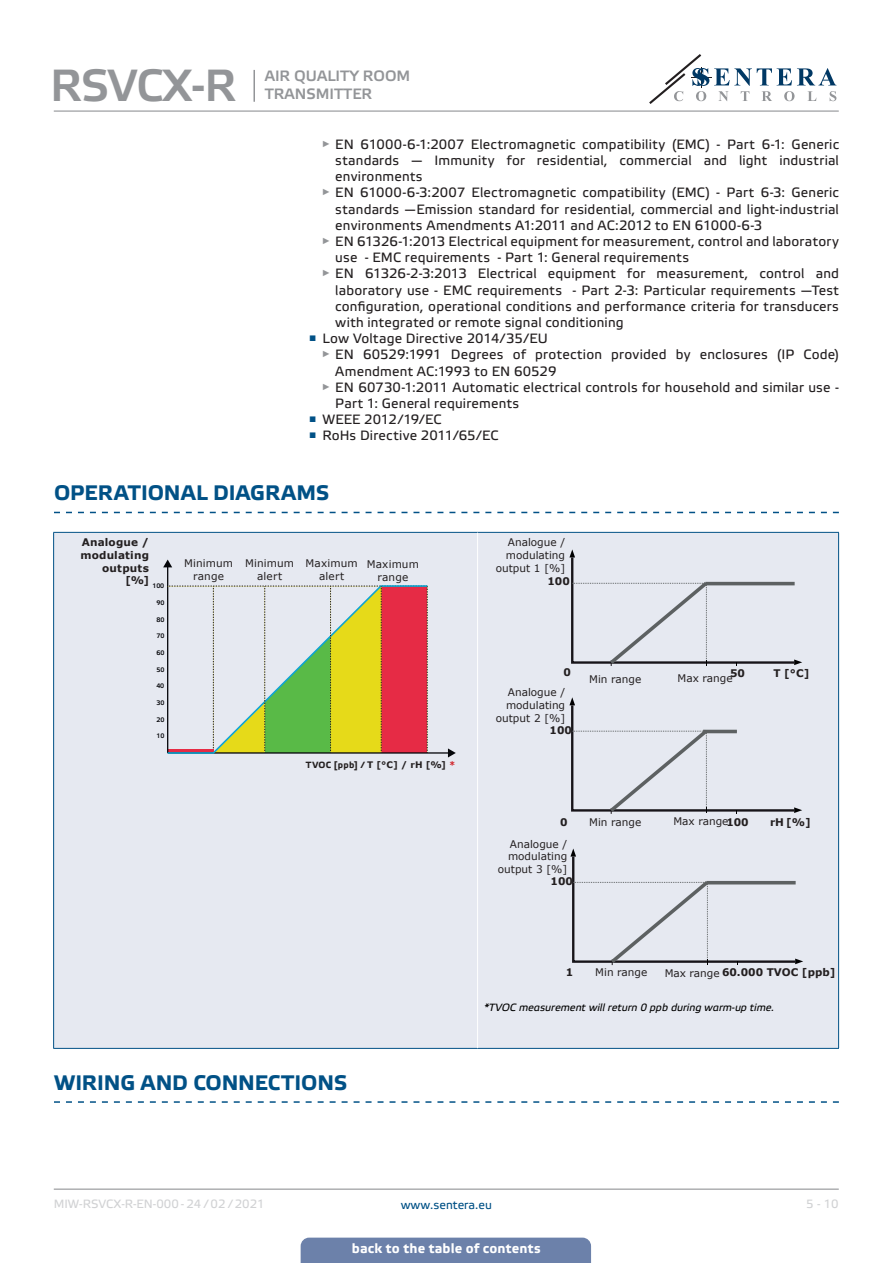
<style>
.page{position:relative;width:893px;height:1263px;background:#fff}
.page>*{position:absolute;margin:0;border:0;box-sizing:border-box;transform-origin:0 0}
.t1{font:45px "Etelka Medium Pro";letter-spacing:-.02em;color:#939598}
.t2{font:700 21px "Etelka Text Pro";letter-spacing:-.005em;color:#015186}
.t3{font:15px/18px "Etelka Medium Pro";color:#939598}
.t4{font:13.5px/16.2px "Etelka Text Pro";letter-spacing:.015em;color:#231f20;text-align:justify}
.t5{font:700 13.5px "Etelka Text Pro";letter-spacing:.015em;color:#fff}
.t6{font:12px "Etelka Text Pro";color:#d1d2d4}
.t7{font:12px "Etelka Text Pro";color:#015186}
.Body_text{font:10.5px/12.6px "Verdana";color:#231f20;text-align:right}
.Body_text-2{font:700 10.5px "Verdana";color:#231f20}
.table_text{font:10.5px/12.6px "Verdana";letter-spacing:.01em;color:#231f20;text-align:center}
.t8{font:italic 10.5px "Etelka Text Pro";color:#000}
.table_text-2{font:700 10.5px/12.6px "Verdana";letter-spacing:.02em;color:#231f20;text-align:right}
.table_text-3{font:700 9px "Verdana";color:#231f20}
.t9{font:6.45px "Etelka Medium Pro";letter-spacing:-.035em;color:#05060a}
.s1{font-family:"Etelka Text Pro"}
.s2{color:#d1232a}
.s3{font-weight:400}
</style>
<div class="page">
<hr style="left:54px;top:111px;width:785px;height:1px;background:#939598">
<hr style="left:54px;top:1188px;width:785px;height:2px;background:#939598">
<svg style="left:649px;top:54px;width:187px;height:50px"></svg>
<div style="left:301px;top:1237px;width:290px;height:26px;background:#6c81aa"></div>
<hr style="left:253px;top:70px;width:2px;height:32px;background:#939598">
<svg style="left:54px;top:512px;width:785px;height:1px"></svg>
<svg style="left:54px;top:1101px;width:785px;height:2px"></svg>
<div style="left:54px;top:533px;width:784px;height:515px;background:#e6e9f1"></div>
<hr style="left:53px;top:532px;width:425px;height:1px;background:#015186">
<hr style="left:53px;top:533px;width:1px;height:515px;background:#015186">
<hr style="left:478px;top:532px;width:361px;height:1px;background:#015186">
<hr style="left:838px;top:533px;width:1px;height:515px;background:#015186">
<hr style="left:53px;top:1048px;width:425px;height:1px;background:#015186">
<hr style="left:478px;top:1048px;width:361px;height:1px;background:#015186">
<hr style="left:477px;top:533px;width:1px;height:515px;background:#fff">
<hr style="left:167px;top:566px;width:1px;height:187px;background:#05060a">
<svg style="left:163px;top:559px;width:9px;height:8px"></svg>
<hr style="left:168px;top:752px;width:281px;height:2px;background:#05060a">
<svg style="left:448px;top:748px;width:8px;height:9px"></svg>
<svg style="left:166px;top:584px;width:263px;height:171px;background:#cdba91"></svg>
<svg style="left:570px;top:848px;width:233px;height:117px;background:#dbdee5"></svg>
<svg style="left:569px;top:697px;width:233px;height:117px;background:#dcdfe6"></svg>
<svg style="left:569px;top:549px;width:233px;height:117px;background:#dbdee5"></svg>
<h1 class="t1" style="left:50px;top:61px;width:187px">RSVCX-R</h1>
<p class="t3" style="left:265px;top:67px;width:147px">AIR QUALITY ROOM<br>TRANSMITTER</p>
<p class="t4" style="left:335px;top:137px;width:505px;text-indent:-13px"><sup>►</sup> EN 61000-6-1:2007 Electromagnetic compatibility (EMC) - Part 6-1: Generic standards — Immunity for residential, commercial and light industrial environments</p>
<p class="t4" style="left:335px;top:185px;width:505px;text-indent:-13px"><sup>►</sup> EN 61000-6-3:2007 Electromagnetic compatibility (EMC) - Part 6-3: Generic standards —Emission standard for residential, commercial and light-industrial environments Amendments A1:2011 and AC:2012 to EN 61000-6-3</p>
<p class="t4" style="left:335px;top:234px;width:505px;text-indent:-13px"><sup>►</sup> EN 61326-1:2013 Electrical equipment for measurement, control and laboratory use - EMC requirements - Part 1: General requirements</p>
<p class="t4" style="left:335px;top:266px;width:505px;text-indent:-13px"><sup>►</sup> EN 61326-2-3:2013 Electrical equipment for measurement, control and laboratory use - EMC requirements - Part 2-3: Particular requirements —Test configuration, operational conditions and performance criteria for transducers with integrated or remote signal conditioning</p>
<p class="t4" style="left:309px;top:331px;width:240px"><sup>■</sup> Low Voltage Directive 2014/35/EU</p>
<p class="t4" style="left:335px;top:347px;width:505px;text-indent:-13px"><sup>►</sup> EN 60529:1991 Degrees of protection provided by enclosures (IP Code)<br>Amendment AC:1993 to EN 60529</p>
<p class="t4" style="left:335px;top:380px;width:505px;text-indent:-13px"><sup>►</sup> EN 60730-1:2011 Automatic electrical controls for household and similar use -<br>Part 1: General requirements</p>
<p class="t4" style="left:309px;top:412px;width:134px"><sup>■</sup> WEEE 2012/19/EC</p>
<p class="t4" style="left:309px;top:428px;width:191px"><sup>■</sup> RoHs Directive 2011/65/EC</p>
<p class="t2" style="left:54px;top:482px;width:277px">OPERATIONAL DIAGRAMS</p>
<p class="table_text-2" style="left:80px;top:536px;width:70px">Analogue / modulating outputs [%]</p>
<p class="t9" style="left:153px;top:583px;width:13px">100</p>
<p class="t9" style="left:156px;top:600px;width:9px">90</p>
<p class="t9" style="left:156px;top:616px;width:9px">80</p>
<p class="t9" style="left:156px;top:633px;width:9px">70</p>
<p class="t9" style="left:156px;top:650px;width:9px">60</p>
<p class="t9" style="left:156px;top:666px;width:9px">50</p>
<p class="t9" style="left:156px;top:683px;width:9px">40</p>
<p class="t9" style="left:156px;top:699px;width:9px">30</p>
<p class="t9" style="left:156px;top:716px;width:9px">20</p>
<p class="t9" style="left:156px;top:733px;width:9px">10</p>
<p class="table_text" style="left:184px;top:557px;width:50px">Minimum range</p>
<p class="table_text" style="left:245px;top:557px;width:50px">Minimum alert</p>
<p class="table_text" style="left:306px;top:557px;width:54px">Maximum alert</p>
<p class="table_text" style="left:367px;top:558px;width:54px">Maximum range</p>
<p class="table_text-3" style="left:306px;top:758px;width:151px"><span class="s1">TVOC [ppb] /</span> T [°C] / rH [%] <span class="s2">*</span></p>
<p class="Body_text" style="left:496px;top:536px;width:71px">Analogue / modulating output 1 [%]</p>
<p class="Body_text-2" style="left:547px;top:574px;width:24px">100</p>
<p class="Body_text-2" style="left:563px;top:664px;width:9px">0</p>
<p class="Body_text" style="left:496px;top:686px;width:71px">Analogue / modulating output 2 [%]</p>
<p class="Body_text-2" style="left:550px;top:723px;width:24px">100</p>
<p class="Body_text-2" style="left:730px;top:666px;width:16px">50</p>
<p class="Body_text-2" style="left:773px;top:666px;width:37px">T [°C]</p>
<p class="Body_text" style="left:589px;top:673px;width:54px">Min range</p>
<p class="Body_text" style="left:677px;top:672px;width:57px">Max range</p>
<p class="Body_text-2" style="left:560px;top:815px;width:9px">0</p>
<p class="Body_text" style="left:589px;top:816px;width:54px">Min range</p>
<p class="Body_text" style="left:673px;top:814px;width:57px">Max range</p>
<p class="Body_text-2" style="left:726px;top:815px;width:24px">100</p>
<p class="Body_text-2" style="left:770px;top:815px;width:42px">rH [%]</p>
<p class="Body_text" style="left:498px;top:837px;width:71px">Analogue / modulating output 3 [%]</p>
<p class="Body_text-2" style="left:551px;top:874px;width:24px">100</p>
<p class="t2" style="left:54px;top:1071px;width:295px">WIRING AND CONNECTIONS</p>
<p class="Body_text-2" style="left:566px;top:965px;width:9px">1</p>
<p class="Body_text" style="left:595px;top:966px;width:53px">Min range</p>
<p class="Body_text-2" style="left:665px;top:965px;width:172px"><span class="s3">Max range</span> 60.000 TVOC [ppb]</p>
<p class="t8" style="left:484px;top:1002px;width:292px">*TVOC measurement will return 0 ppb during warm-up time.</p>
<p class="t6" style="left:54px;top:1197px;width:212px">MIW-RSVCX-R-EN-000 - 24 / 02 / 2021</p>
<p class="t7" style="left:401px;top:1198px;width:93px">www.sentera.eu</p>
<p class="t6" style="left:806px;top:1197px;width:34px">5 - 10</p>
<p class="t5" style="left:352px;top:1240px;width:190px">back to the table of contents</p>
</div>
